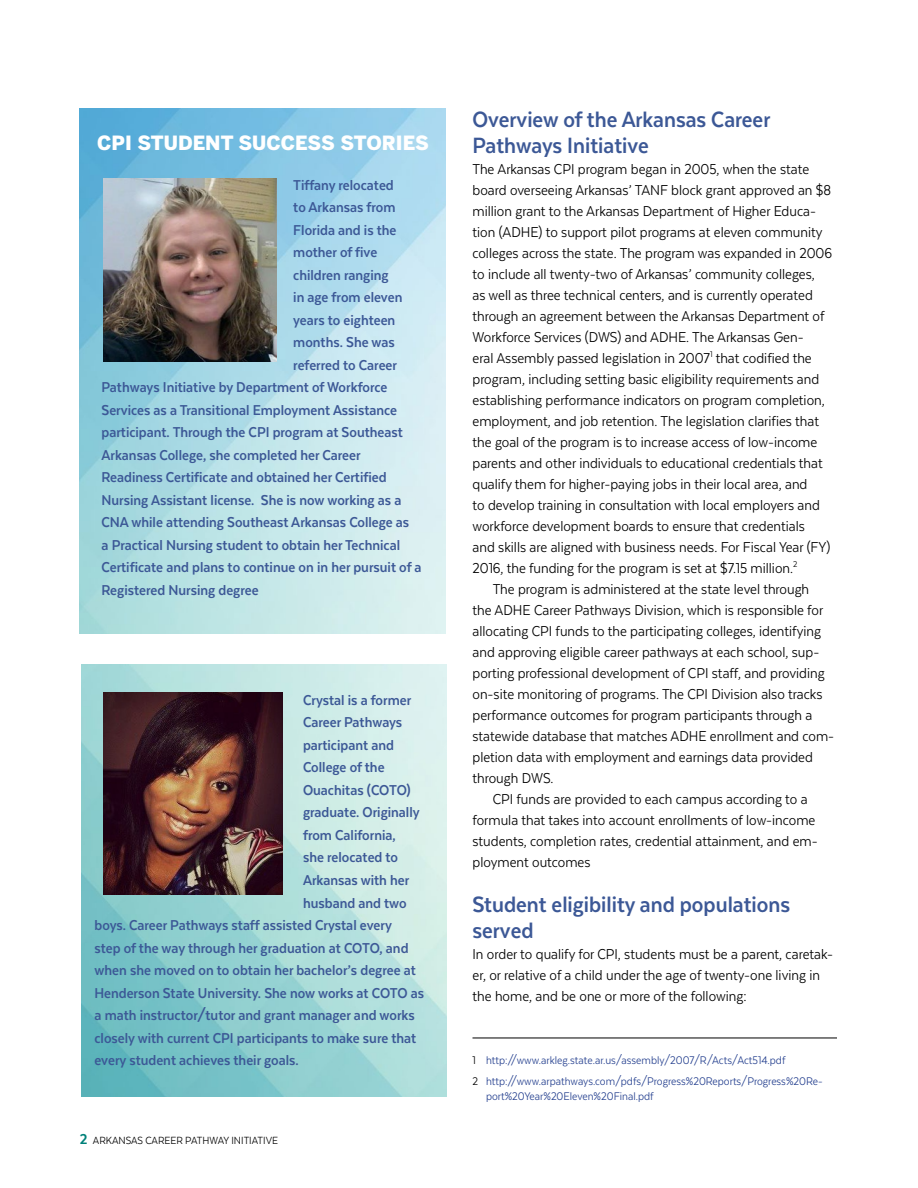
<style>
.page{position:relative;width:918px;height:1188px;background:#fff}
.page>*{position:absolute;margin:0;border:0;box-sizing:border-box;transform-origin:0 0}
.t1{font:700 25.5px/25.5px "Texta Narrow";color:#3c5896}
.t2{font:900 19.5px "Benton Sans";color:#fff}
.t3{font:16.5px/21px "Texta Narrow";color:#000}
.t4{font:700 16.5px "Texta Narrow";color:#3c5896}
.t5{font:12.75px/21.5px "Texta Narrow";color:#25408f}
.t6{font:12px "Texta Narrow";color:#000}
.s1{font-weight:700;font-size:16.5px;color:#008179}
.s2{color:#000}
</style>
<div class="page">
<img style="left:80px;top:108px;width:366px;height:526px">
<hr style="left:472px;top:1038px;width:365px;height:1px;background:#000">
<img style="left:104px;top:178px;width:172px;height:184px">
<img style="left:81px;top:665px;width:366px;height:432px">
<img style="left:104px;top:693px;width:179px;height:202px">
<p class="t2" style="left:97px;top:131px;width:333px">CPI STUDENT SUCCESS STORIES</p>
<p class="t4" style="left:293px;top:176px;width:102px">Tiffany relocated</p>
<p class="t4" style="left:293px;top:199px;width:104px">to Arkansas from</p>
<p class="t4" style="left:293px;top:221px;width:105px">Florida and is the</p>
<p class="t4" style="left:293px;top:244px;width:86px">mother of five</p>
<p class="t4" style="left:293px;top:266px;width:97px">children ranging</p>
<p class="t4" style="left:293px;top:289px;width:111px">in age from eleven</p>
<p class="t4" style="left:293px;top:311px;width:104px">years to eighteen</p>
<p class="t4" style="left:293px;top:334px;width:103px">months. She was</p>
<p class="t4" style="left:293px;top:356px;width:105px">referred to Career</p>
<p class="t4" style="left:102px;top:379px;width:287px">Pathways Initiative by Department of Workforce</p>
<p class="t4" style="left:102px;top:401px;width:297px">Services as a Transitional Employment Assistance</p>
<p class="t4" style="left:102px;top:424px;width:303px">participant. Through the CPI program at Southeast</p>
<p class="t4" style="left:102px;top:446px;width:261px">Arkansas College, she completed her Career</p>
<p class="t4" style="left:102px;top:469px;width:287px">Readiness Certificate and obtained her Certified</p>
<p class="t4" style="left:102px;top:491px;width:301px">Nursing Assistant license. She is now working as a</p>
<p class="t4" style="left:102px;top:514px;width:309px">CNA while attending Southeast Arkansas College as</p>
<p class="t4" style="left:102px;top:536px;width:300px">a Practical Nursing student to obtain her Technical</p>
<p class="t4" style="left:102px;top:559px;width:322px">Certificate and plans to continue on in her pursuit of a</p>
<p class="t4" style="left:102px;top:581px;width:159px">Registered Nursing degree</p>
<p class="t4" style="left:303px;top:692px;width:110px">Crystal is a former</p>
<p class="t4" style="left:303px;top:714px;width:101px">Career Pathways</p>
<p class="t4" style="left:303px;top:737px;width:92px">participant and</p>
<p class="t4" style="left:303px;top:759px;width:83px">College of the</p>
<p class="t4" style="left:303px;top:782px;width:109px">Ouachitas (COTO)</p>
<p class="t4" style="left:303px;top:804px;width:118px">graduate. Originally</p>
<p class="t4" style="left:303px;top:827px;width:94px">from California,</p>
<p class="t4" style="left:303px;top:849px;width:97px">she relocated to</p>
<p class="t4" style="left:303px;top:872px;width:108px">Arkansas with her</p>
<p class="t4" style="left:303px;top:894px;width:105px">husband and two</p>
<p class="t4" style="left:94px;top:917px;width:299px">boys. Career Pathways staff assisted Crystal every</p>
<p class="t4" style="left:94px;top:939px;width:316px">step of the way through her graduation at COTO, and</p>
<p class="t4" style="left:94px;top:962px;width:323px">when she moved on to obtain her bachelor’s degree at</p>
<p class="t4" style="left:94px;top:984px;width:331px">Henderson State University. She now works at COTO as</p>
<p class="t4" style="left:94px;top:1007px;width:322px">a math instructor/tutor and grant manager and works</p>
<p class="t4" style="left:94px;top:1029px;width:323px">closely with current CPI participants to make sure that</p>
<p class="t4" style="left:94px;top:1052px;width:206px">every student achieves their goals.</p>
<p class="t6" style="left:80px;top:1134px;width:200px"><span class="s1">2</span> ARKANSAS CAREER PATHWAY INITIATIVE</p>
<h1 class="t1" style="left:472px;top:106px;width:299px">Overview of the Arkansas Career<br>Pathways Initiative</h1>
<p class="t3" style="left:472px;top:158px;width:361px">The Arkansas CPI program began in 2005, when the state board overseeing Arkansas’ TANF block grant approved an $8 million grant to the Arkansas Department of Higher Educa&shy;tion (ADHE) to support pilot programs at eleven community colleges across the state. The program was expanded in 2006 to include all twenty-two of Arkansas’ community colleges,<br>as well as three technical centers, and is currently operated through an agreement between the Arkansas Department of Workforce Services (DWS) and ADHE. The Arkansas Gen-<br>eral Assembly passed legislation in 2007<sup>1</sup> that codified the program, including setting basic eligibility requirements and establishing performance indicators on program completion, employment, and job retention. The legislation clarifies that the goal of the program is to increase access of low-income parents and other individuals to educational credentials that qualify them for higher-paying jobs in their local area, and<br>to develop training in consultation with local employers and workforce development boards to ensure that credentials<br>and skills are aligned with business needs. For Fiscal Year (FY)<br>2016, the funding for the program is set at $7.15 million.<sup>2</sup></p>
<p class="t3" style="left:493px;top:578px;width:318px">The program is administered at the state level through</p>
<p class="t3" style="left:473px;top:599px;width:352px">the ADHE Career Pathways Division, which is responsible for</p>
<p class="t3" style="left:473px;top:620px;width:350px">allocating CPI funds to the participating colleges, identifying</p>
<p class="t3" style="left:473px;top:641px;width:348px">and approving eligible career pathways at each school, sup-</p>
<p class="t3" style="left:473px;top:662px;width:354px">porting professional development of CPI staff, and providing</p>
<p class="t3" style="left:473px;top:683px;width:352px">on-site monitoring of programs. The CPI Division also tracks</p>
<p class="t3" style="left:473px;top:704px;width:341px">performance outcomes for program participants through a</p>
<p class="t3" style="left:473px;top:725px;width:363px">statewide database that matches ADHE enrollment and com-</p>
<p class="t3" style="left:473px;top:746px;width:342px">pletion data with employment and earnings data provided</p>
<p class="t3" style="left:473px;top:767px;width:83px">through DWS.</p>
<p class="t3" style="left:493px;top:788px;width:316px">CPI funds are provided to each campus according to a</p>
<p class="t3" style="left:473px;top:809px;width:344px">formula that takes into account enrollments of low-income</p>
<p class="t3" style="left:473px;top:830px;width:347px">students, completion rates, credential attainment, and em-</p>
<p class="t3" style="left:473px;top:851px;width:120px">ployment outcomes</p>
<h1 class="t1" style="left:472px;top:892px;width:319px">Student eligibility and populations served</h1>
<p class="t3" style="left:472px;top:943px;width:362px">In order to qualify for CPI, students must be a parent, caretak&shy;er, or relative of a child under the age of twenty-one living in the home, and be one or more of the following:</p>
<p class="t5" style="left:472px;top:1049px;width:352px"><span class="s2">1</span> http://www.arkleg.state.ar.us/assembly/2007/R/Acts/Act514.pdf<br><span class="s2">2</span> http://www.arpathways.com/pdfs/Progress%20Reports/Progress%20Re-</p>
<p class="t5" style="left:486px;top:1086px;width:169px">port%20Year%20Eleven%20Final.pdf</p>
</div>
